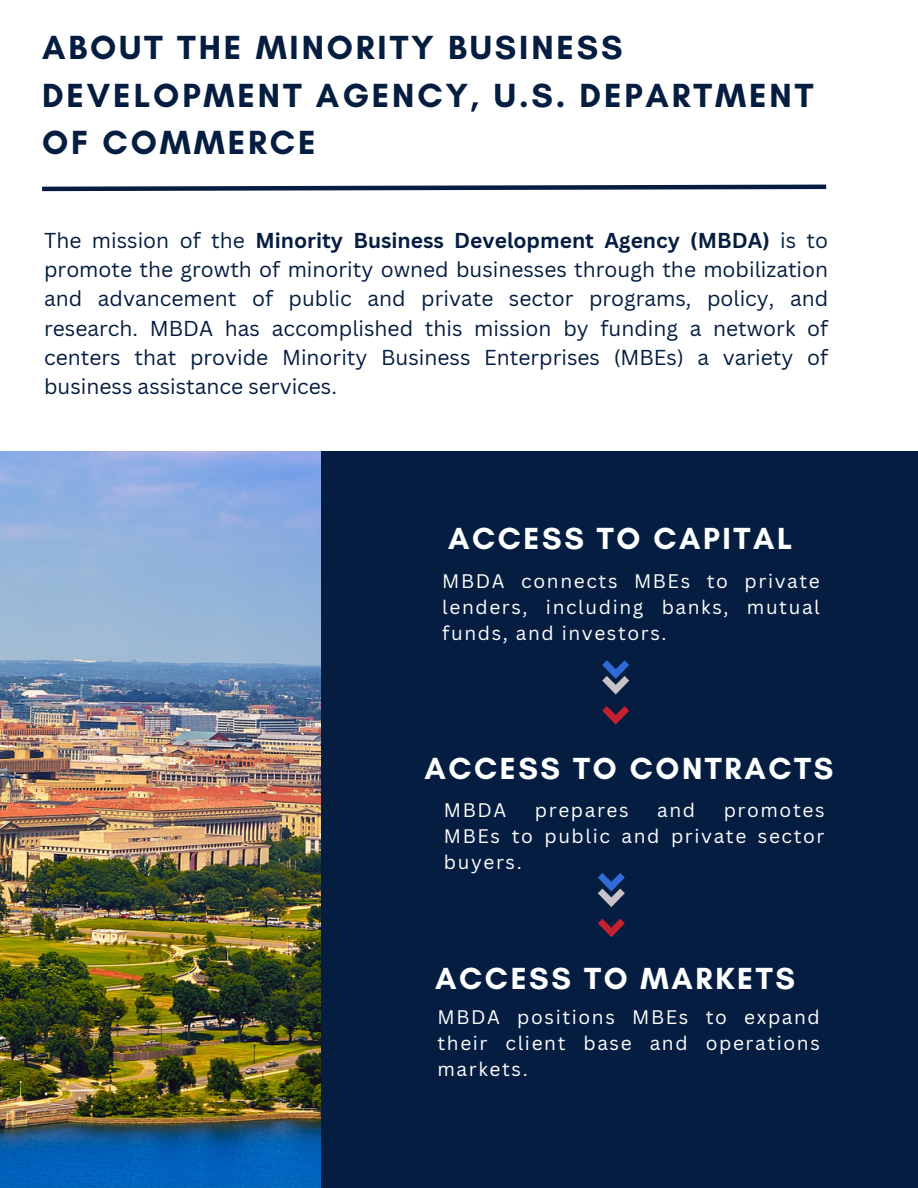
<style>
.page{position:relative;width:918px;height:1188px;background:#fff}
.page>*{position:absolute;margin:0;border:0;box-sizing:border-box;transform-origin:0 0}
.t1{font:700 34.05px/47.2px "Glacial Indifference";letter-spacing:.085em;color:#051d40}
.t2{font:700 31.05px "Glacial Indifference";letter-spacing:.085em;color:#feffff}
.t3{font:21px/29.2px "Canva Sans";color:#051d40;text-align:justify}
.t4{font:19.05px/25.8px "Canva Sans";letter-spacing:.085em;color:#feffff;text-align:justify}
.s1{font-weight:700}
</style>
<div class="page">
<svg style="left:42px;top:184px;width:785px;height:8px"></svg>
<div style="left:321px;top:451px;width:597px;height:737px;background:#051d40"></div>
<svg style="left:602px;top:660px;width:27px;height:64px"></svg>
<svg style="left:598px;top:873px;width:27px;height:64px"></svg>
<img style="left:0;top:451px;width:321px;height:737px">
<p class="t1" style="left:42px;top:24px;width:773px">ABOUT THE MINORITY BUSINESS<br>DEVELOPMENT AGENCY, U.S. DEPARTMENT<br>OF COMMERCE</p>
<p class="t3" style="left:44px;top:225px;width:786px">The mission of the <span class="s1">Minority Business Development Agency (MBDA)</span> is to promote the growth of minority owned businesses through the mobilization and advancement of public and private sector programs, policy, and research. MBDA has accomplished this mission by funding a network of centers that provide Minority Business Enterprises (MBEs) a variety of business assistance services.</p>
<p class="t2" style="left:448px;top:520px;width:346px">ACCESS TO CAPITAL</p>
<p class="t4" style="left:442px;top:568px;width:379px">MBDA connects MBEs to private lenders, including banks, mutual funds, and investors.</p>
<p class="t2" style="left:424px;top:749px;width:410px">ACCESS TO CONTRACTS</p>
<p class="t4" style="left:444px;top:797px;width:64px">MBDA</p>
<p class="t4" style="left:535px;top:797px;width:95px">prepares</p>
<p class="t4" style="left:657px;top:797px;width:39px">and</p>
<p class="t4" style="left:444px;top:797px;width:382px;text-indent:280px">promotes MBEs to public and private sector buyers.</p>
<p class="t2" style="left:435px;top:960px;width:361px">ACCESS TO MARKETS</p>
<p class="t4" style="left:437px;top:1004px;width:384px">MBDA positions MBEs to expand their client base and operations markets.</p>
</div>
